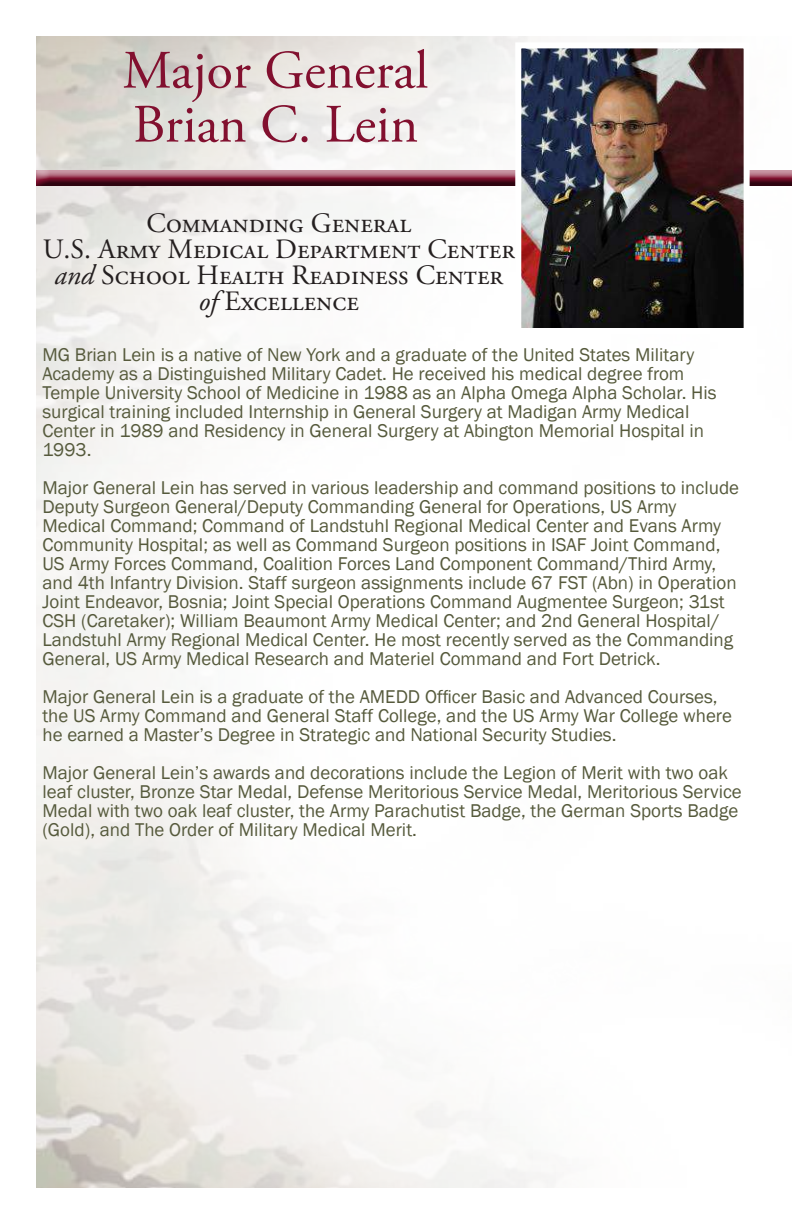
<style>
.page{position:relative;width:792px;height:1224px;background:#fff}
.page>*{position:absolute;margin:0;border:0;box-sizing:border-box;transform-origin:0 0}
.t1{font:54px/54px "Adobe Garamond Pro";letter-spacing:-.01em;color:#82102f}
.t2{font:28px/26px "Adobe Garamond Pro";color:#241f1f;text-align:center}
.t3{font:19px/19px "Franklin Gothic";color:#565a3c}
.s1{font-style:italic}
</style>
<div class="page">
<div style="left:34px;top:170px;width:758px;height:19px;background:#241f1f;opacity:.75"></div>
<img style="left:522px;top:49px;width:221px;height:278px">
<div style="left:515px;top:42px;width:235px;height:292px;border:6px solid #fff"></div>
<h1 class="t1" style="left:123px;top:45px;width:307px">Major General<br>Brian C. Lein</h1>
<h2 class="t2" style="left:43px;top:211px;width:474px">Commanding General<br>U.S. Army Medical Department Center <span class="s1">and</span> School Health Readiness Center <span class="s1">of</span> Excellence</h2>
<p class="t3" style="left:42px;top:346px;width:676px">MG Brian Lein is a native of New York and a graduate of the United States Military Academy as a Distinguished Military Cadet. He received his medical degree from Temple University School of Medicine in 1988 as an Alpha Omega Alpha Scholar. His surgical training included Internship in General Surgery at Madigan Army Medical Center in 1989 and Residency in General Surgery at Abington Memorial Hospital in 1993.</p>
<p class="t3" style="left:42px;top:479px;width:698px">Major General Lein has served in various leadership and command positions to include Deputy Surgeon General/Deputy Commanding General for Operations, US Army Medical Command; Command of Landstuhl Regional Medical Center and Evans Army Community Hospital; as well as Command Surgeon positions in ISAF Joint Command, US Army Forces Command, Coalition Forces Land Component Command/Third Army, and 4th Infantry Division. Staff surgeon assignments include 67 FST (Abn) in Operation Joint Endeavor, Bosnia; Joint Special Operations Command Augmentee Surgeon; 31st CSH (Caretaker); William Beaumont Army Medical Center; and 2nd General Hospital/ Landstuhl Army Regional Medical Center. He most recently served as the Commanding General, US Army Medical Research and Materiel Command and Fort Detrick.</p>
<p class="t3" style="left:42px;top:688px;width:691px">Major General Lein is a graduate of the AMEDD Officer Basic and Advanced Courses, the US Army Command and General Staff College, and the US Army War College where he earned a Master’s Degree in Strategic and National Security Studies.</p>
<p class="t3" style="left:42px;top:764px;width:701px">Major General Lein’s awards and decorations include the Legion of Merit with two oak leaf cluster, Bronze Star Medal, Defense Meritorious Service Medal, Meritorious Service Medal with two oak leaf cluster, the Army Parachutist Badge, the German Sports Badge (Gold), and The Order of Military Medical Merit.</p>
</div>
